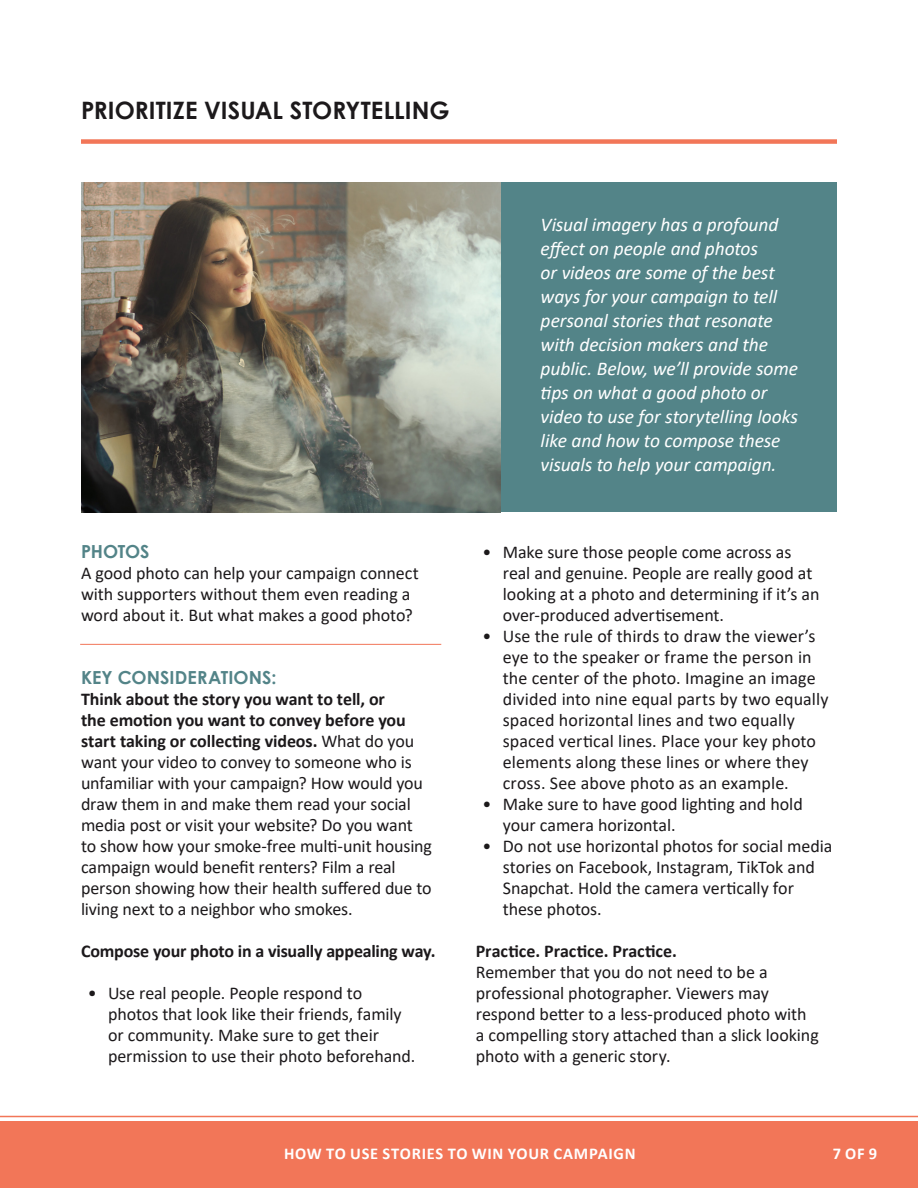
<style>
.page{position:relative;width:918px;height:1188px;background:#fff}
.page>*{position:absolute;margin:0;border:0;box-sizing:border-box;transform-origin:0 0}
.t1{font:700 24px "Century Gothic";color:#1c191b}
.t2{font:italic 19.5px/24px "Calibri";letter-spacing:-.005em;color:#fff}
.t3{font:18px/21px "Calibri";letter-spacing:-.005em;color:#1c191b}
.t4{font:700 18px "Calibri";letter-spacing:-.01em;color:#1c191b}
.t5{font:700 18px "Century Gothic";letter-spacing:.005em;color:#538488}
.t6{font:700 16.5px "Calibri";letter-spacing:.04em;color:#fff}
.s1{font-weight:700}
</style>
<div class="page">
<div style="left:0;top:1121px;width:918px;height:67px;background:#f27658"></div>
<hr style="left:0;top:1116px;width:918px;height:1px;background:#f27658">
<div style="left:81px;top:183px;width:756px;height:329px;background:#538488"></div>
<img style="left:81px;top:183px;width:419px;height:329px">
<div style="left:81px;top:139px;width:756px;height:5px;background:#f27658"></div>
<hr style="left:80px;top:644px;width:361px;height:1px;background:#f27658">
<h1 class="t1" style="left:81px;top:95px;width:370px">PRIORITIZE VISUAL STORYTELLING</h1>
<p class="t5" style="left:81px;top:540px;width:70px">PHOTOS</p>
<p class="t3" style="left:81px;top:562px;width:339px">A good photo can help your campaign connect with supporters without them even reading a word about it. But what makes a good photo?</p>
<p class="t5" style="left:81px;top:666px;width:197px">KEY CONSIDERATIONS:</p>
<p class="t3" style="left:81px;top:688px;width:353px"><span class="s1">Think about the story you want to tell, or<br>the emotion you want to convey before you start taking or collecting videos.</span> What do you want your video to convey to someone who is unfamiliar with your campaign? How would you draw them in and make them read your social media post or visit your website? Do you want to show how your smoke-free multi-unit housing campaign would benefit renters? Film a real person showing how their health suffered due to living next to a neighbor who smokes.</p>
<p class="t4" style="left:81px;top:938px;width:356px">Compose your photo in a visually appealing way.</p>
<p class="t3" style="left:108px;top:982px;width:309px;text-indent:-20px">• Use real people. People respond to photos that look like their friends, family or community. Make sure to get their permission to use their photo beforehand.</p>
<p class="t2" style="left:541px;top:212px;width:259px">Visual imagery has a profound effect on people and photos<br>or videos are some of the best ways for your campaign to tell personal stories that resonate with decision makers and the public. Below, we’ll provide some tips on what a good photo or video to use for storytelling looks like and how to compose these visuals to help your campaign.</p>
<p class="t3" style="left:503px;top:541px;width:318px;text-indent:-20px">• Make sure those people come across as real and genuine. People are really good at looking at a photo and determining if it’s an over-produced advertisement.</p>
<p class="t3" style="left:503px;top:625px;width:327px;text-indent:-20px">• Use the rule of thirds to draw the viewer’s eye to the speaker or frame the person in the center of the photo. Imagine an image divided into nine equal parts by two equally spaced horizontal lines and two equally spaced vertical lines. Place your key photo elements along these lines or where they cross. See above photo as an example.</p>
<p class="t3" style="left:503px;top:793px;width:301px;text-indent:-20px">• Make sure to have good lighting and hold your camera horizontal.</p>
<p class="t3" style="left:503px;top:835px;width:331px;text-indent:-20px">• Do not use horizontal photos for social media stories on Facebook, Instagram, TikTok and Snapchat. Hold the camera vertically for these photos.</p>
<p class="t4" style="left:476px;top:938px;width:203px">Practice. Practice. Practice.</p>
<p class="t3" style="left:476px;top:961px;width:344px">Remember that you do not need to be a professional photographer. Viewers may respond better to a less-produced photo with a compelling story attached than a slick looking photo with a generic story.</p>
<p class="t6" style="left:284px;top:1142px;width:353px">HOW TO USE STORIES TO WIN YOUR CAMPAIGN</p>
<p class="t6" style="left:833px;top:1142px;width:46px">7 OF 9</p>
</div>
